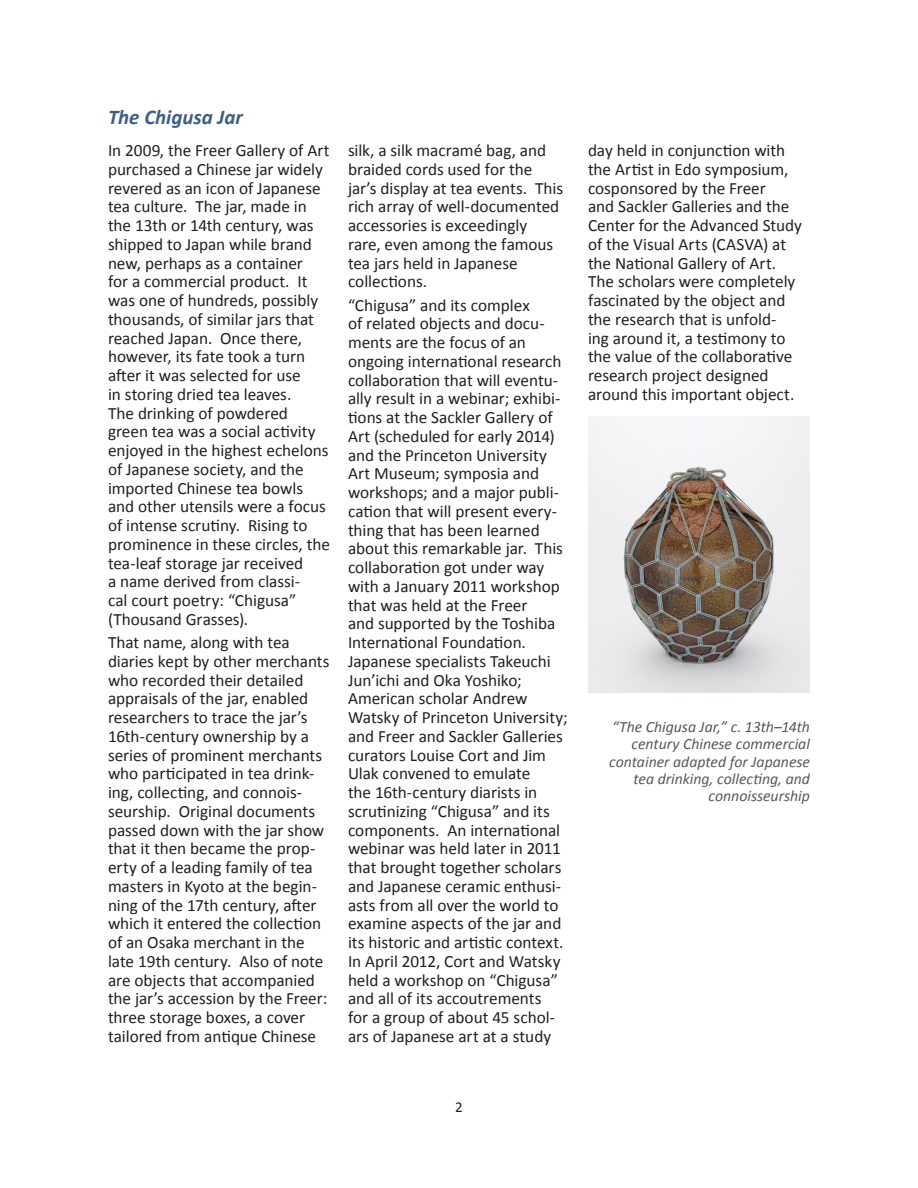
<style>
.page{position:relative;width:918px;height:1188px;background:#fff}
.page>*{position:absolute;margin:0;border:0;box-sizing:border-box;transform-origin:0 0}
.headline_alone{font:italic 700 21px "Calibri";letter-spacing:-.005em;color:#3d5f87}
.body_text{font:17.25px/18.8px "Calibri";letter-spacing:-.005em;color:#231f20}
.t1{font:italic 15.75px/17.2px "Calibri";color:#57585a;text-align:right}
.t2{font:15px "Calibri";color:#231f20}
</style>
<div class="page">
<img style="left:588px;top:416px;width:222px;height:276px">
<p class="headline_alone" style="left:108px;top:103px;width:136px">The Chigusa Jar</p>
<p class="body_text" style="left:108px;top:141px;width:224px">In 2009, the Freer Gallery of Art purchased a Chinese jar widely revered as an icon of Japanese tea culture. The jar, made in the 13th or 14th century, was shipped to Japan while brand new, perhaps as a container<br>for a commercial product. It was one of hundreds, possibly thousands, of similar jars that reached Japan. Once there, however, its fate took a turn after it was selected for use<br>in storing dried tea leaves.<br>The drinking of powdered green tea was a social activity enjoyed in the highest echelons of Japanese society, and the imported Chinese tea bowls and other utensils were a focus of intense scrutiny. Rising to prominence in these circles, the tea-leaf storage jar received<br>a name derived from classi-<br>cal court poetry: “Chigusa” (Thousand Grasses).</p>
<p class="body_text" style="left:108px;top:633px;width:223px">That name, along with tea diaries kept by other merchants who recorded their detailed appraisals of the jar, enabled researchers to trace the jar’s<br>16th-century ownership by a series of prominent merchants who participated in tea drink&shy;ing, collecting, and connois&shy;seurship. Original documents passed down with the jar show that it then became the prop&shy;erty of a leading family of tea masters in Kyoto at the begin&shy;ning of the 17th century, after which it entered the collection of an Osaka merchant in the late 19th century. Also of note are objects that accompanied the jar’s accession by the Freer: three storage boxes, a cover tailored from antique Chinese</p>
<p class="body_text" style="left:348px;top:141px;width:217px">silk, a silk macramé bag, and braided cords used for the jar’s display at tea events. This rich array of well-documented accessories is exceedingly rare, even among the famous tea jars held in Japanese collections.</p>
<p class="body_text" style="left:348px;top:295px;width:221px">“Chigusa” and its complex<br>of related objects and docu&shy;ments are the focus of an ongoing international research collaboration that will eventu&shy;ally result in a webinar; exhibi&shy;tions at the Sackler Gallery of<br>Art (scheduled for early 2014) and the Princeton University<br>Art Museum; symposia and workshops; and a major publi&shy;cation that will present every&shy;thing that has been learned about this remarkable jar. This collaboration got under way with a January 2011 workshop that was held at the Freer<br>and supported by the Toshiba<br>International Foundation.<br>Japanese specialists Takeuchi<br>Jun’ichi and Oka Yoshiko;<br>American scholar Andrew<br>Watsky of Princeton University; and Freer and Sackler Galleries curators Louise Cort and Jim<br>Ulak convened to emulate<br>the 16th-century diarists in scrutinizing “Chigusa” and its components. An international webinar was held later in 2011 that brought together scholars and Japanese ceramic enthusi&shy;asts from all over the world to examine aspects of the jar and its historic and artistic context.<br>In April 2012, Cort and Watsky held a workshop on “Chigusa” and all of its accoutrements<br>for a group of about 45 schol&shy;ars of Japanese art at a study</p>
<p class="body_text" style="left:588px;top:141px;width:216px">day held in conjunction with the Artist in Edo symposium, cosponsored by the Freer<br>and Sackler Galleries and the<br>Center for the Advanced Study of the Visual Arts (CASVA) at the National Gallery of Art.<br>The scholars were completely fascinated by the object and the research that is unfold-<br>ing around it, a testimony to the value of the collaborative research project designed around this important object.</p>
<p class="t1" style="left:609px;top:718px;width:202px">“The Chigusa Jar,” c. 13th–14th century Chinese commercial container adapted for Japanese tea drinking, collecting, and connoisseurship</p>
<p class="t2" style="left:455px;top:1098px;width:9px">2</p>
</div>
